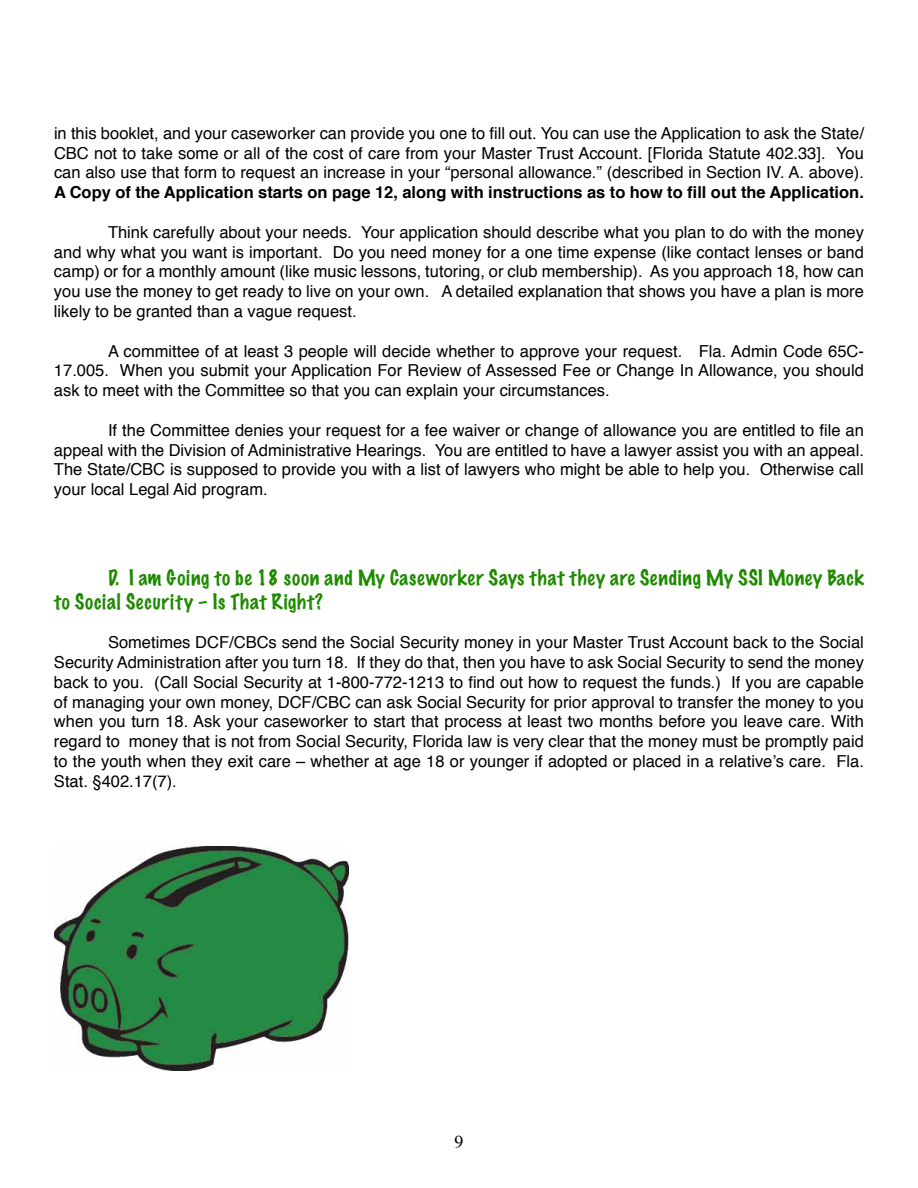
<style>
.page{position:relative;width:918px;height:1188px;background:#fff}
.page>*{position:absolute;margin:0;border:0;box-sizing:border-box;transform-origin:0 0}
.t1{font:100 19.5px/23.4px "Marker Felt";letter-spacing:.04em;color:#1f8a00}
.t2{font:18px "Times";color:#000}
.t3{font:16.5px/19.8px "Helvetica";color:#000;text-align:justify}
.t4{font:700 16.5px "Helvetica";color:#000}
</style>
<div class="page">
<img style="left:54px;top:847px;width:295px;height:223px">
<p class="t3" style="left:54px;top:124px;width:811px">in this booklet, and your caseworker can provide you one to fill out. You can use the Application to ask the State/ CBC not to take some or all of the cost of care from your Master Trust Account. [Florida Statute 402.33]. You can also use that form to request an increase in your “personal allowance.” (described in Section IV. A. above).</p>
<p class="t4" style="left:54px;top:181px;width:812px">A Copy of the Application starts on page 12, along with instructions as to how to fill out the Application.</p>
<p class="t3" style="left:54px;top:223px;width:812px;text-indent:54px">Think carefully about your needs. Your application should describe what you plan to do with the money and why what you want is important. Do you need money for a one time expense (like contact lenses or band camp) or for a monthly amount (like music lessons, tutoring, or club membership). As you approach 18, how can you use the money to get ready to live on your own. A detailed explanation that shows you have a plan is more likely to be granted than a vague request.</p>
<p class="t3" style="left:54px;top:342px;width:812px;text-indent:54px">A committee of at least 3 people will decide whether to approve your request. Fla. Admin Code 65C-17.005. When you submit your Application For Review of Assessed Fee or Change In Allowance, you should ask to meet with the Committee so that you can explain your circumstances.</p>
<p class="t3" style="left:54px;top:421px;width:812px;text-indent:54px">If the Committee denies your request for a fee waiver or change of allowance you are entitled to file an appeal with the Division of Administrative Hearings. You are entitled to have a lawyer assist you with an appeal.<br>The State/CBC is supposed to provide you with a list of lawyers who might be able to help you. Otherwise call your local Legal Aid program.</p>
<p class="t1" style="left:54px;top:565px;width:811px;text-indent:54px">D. I am Going to be 18 soon and My Caseworker Says that they are Sending My SSI Money Back to Social Security – Is That Right?</p>
<p class="t3" style="left:54px;top:633px;width:812px;text-indent:54px">Sometimes DCF/CBCs send the Social Security money in your Master Trust Account back to the Social Security Administration after you turn 18. If they do that, then you have to ask Social Security to send the money back to you. (Call Social Security at 1-800-772-1213 to find out how to request the funds.) If you are capable of managing your own money, DCF/CBC can ask Social Security for prior approval to transfer the money to you when you turn 18. Ask your caseworker to start that process at least two months before you leave care. With regard to money that is not from Social Security, Florida law is very clear that the money must be promptly paid to the youth when they exit care – whether at age 18 or younger if adopted or placed in a relative’s care. Fla.<br>Stat. §402.17(7).</p>
<p class="t2" style="left:454px;top:1125px;width:10px">9</p>
</div>
